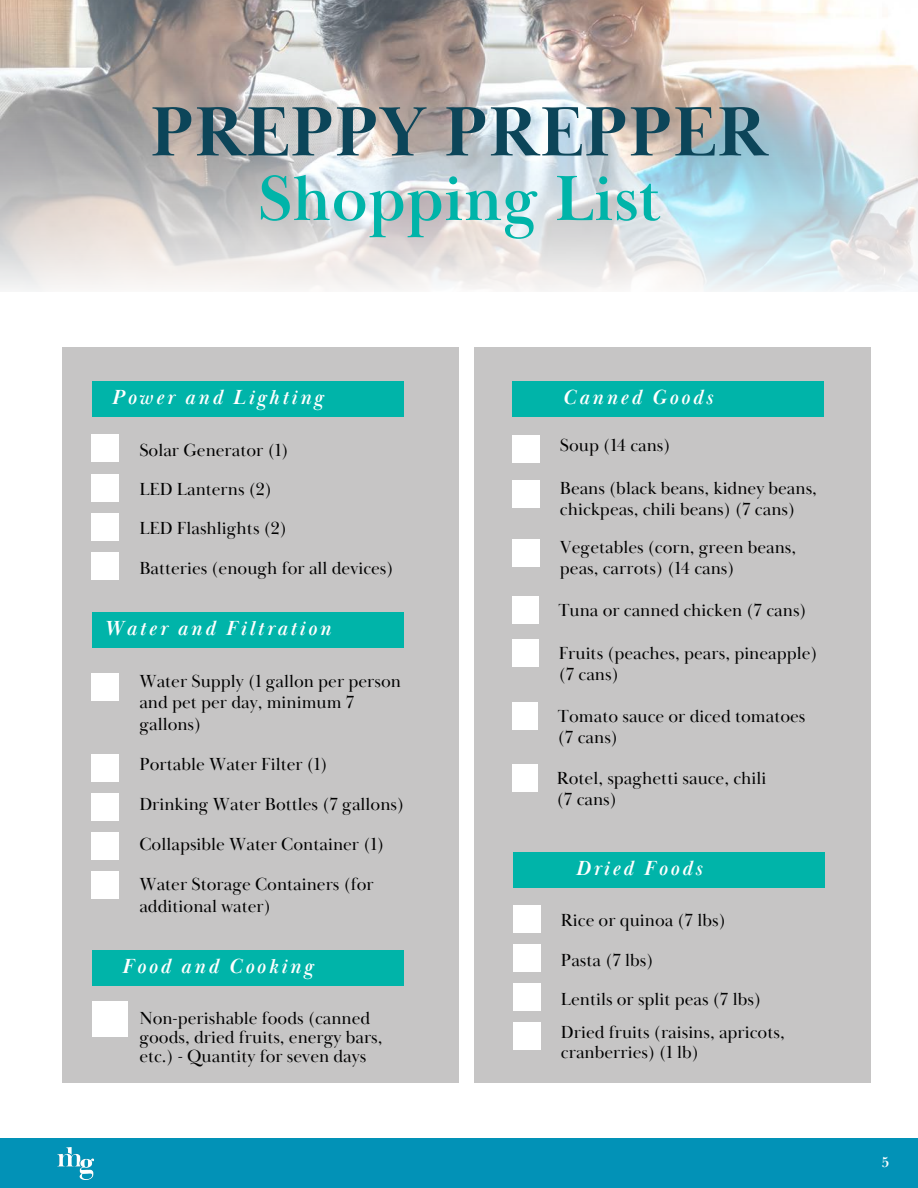
<style>
.page{position:relative;width:918px;height:1188px;background:#fff}
.page>*{position:absolute;margin:0;border:0;box-sizing:border-box;transform-origin:0 0}
.t1{font:700 72px "Baskerville Display PT";color:#0c4559}
.t2{font:700 66px "Baskerville Display PT";color:#00b4a9}
.t3{font:italic 700 21px "Baskerville Display PT";letter-spacing:.13em;color:#fff}
.t4{font:18px/21.3px "Baskerville Display PT";color:#000}
.t5{font:700 15px "Baskerville Display PT";color:#fff}
</style>
<div class="page">
<div style="left:0;top:1139px;width:918px;height:49px;background:#0292b7"></div>
<img style="left:57px;top:1147px;width:37px;height:33px">
<img style="left:0;top:0;width:918px;height:292px">
<div style="left:62px;top:348px;width:397px;height:735px;background:#c6c5c5"></div>
<div style="left:92px;top:1001px;width:35px;height:35px;background:#fff"></div>
<div style="left:92px;top:950px;width:312px;height:36px;background:#00b4a9"></div>
<div style="left:92px;top:435px;width:27px;height:27px;background:#fff"></div>
<div style="left:92px;top:381px;width:312px;height:36px;background:#00b4a9"></div>
<div style="left:92px;top:474px;width:27px;height:27px;background:#fff"></div>
<div style="left:92px;top:513px;width:27px;height:27px;background:#fff"></div>
<div style="left:92px;top:552px;width:27px;height:27px;background:#fff"></div>
<div style="left:92px;top:612px;width:312px;height:36px;background:#00b4a9"></div>
<div style="left:92px;top:674px;width:27px;height:27px;background:#fff"></div>
<div style="left:92px;top:832px;width:27px;height:27px;background:#fff"></div>
<div style="left:92px;top:754px;width:27px;height:27px;background:#fff"></div>
<div style="left:92px;top:793px;width:27px;height:27px;background:#fff"></div>
<div style="left:92px;top:871px;width:27px;height:27px;background:#fff"></div>
<div style="left:474px;top:348px;width:397px;height:735px;background:#c6c5c5"></div>
<div style="left:512px;top:381px;width:312px;height:36px;background:#00b4a9"></div>
<div style="left:512px;top:481px;width:27px;height:27px;background:#fff"></div>
<div style="left:512px;top:435px;width:27px;height:27px;background:#fff"></div>
<div style="left:512px;top:596px;width:27px;height:27px;background:#fff"></div>
<div style="left:512px;top:540px;width:27px;height:27px;background:#fff"></div>
<div style="left:512px;top:640px;width:27px;height:27px;background:#fff"></div>
<div style="left:512px;top:702px;width:26px;height:27px;background:#fff"></div>
<div style="left:512px;top:765px;width:26px;height:27px;background:#fff"></div>
<div style="left:513px;top:905px;width:27px;height:28px;background:#fff"></div>
<div style="left:513px;top:852px;width:312px;height:36px;background:#00b4a9"></div>
<div style="left:513px;top:945px;width:27px;height:27px;background:#fff"></div>
<div style="left:513px;top:984px;width:27px;height:27px;background:#fff"></div>
<div style="left:513px;top:1023px;width:27px;height:27px;background:#fff"></div>
<p class="t1" style="left:150px;top:88px;width:620px">PREPPY PREPPER</p>
<h2 class="t2" style="left:258px;top:158px;width:404px">Shopping List</h2>
<p class="t3" style="left:112px;top:385px;width:213px">Power and Lighting</p>
<p class="t4" style="left:139px;top:440px;width:151px">Solar Generator (1)</p>
<p class="t4" style="left:139px;top:479px;width:134px">LED Lanterns (2)</p>
<p class="t4" style="left:139px;top:519px;width:149px">LED Flashlights (2)</p>
<h3 class="t4" style="left:139px;top:558px;width:256px">Batteries (enough for all devices)</h3>
<p class="t3" style="left:104px;top:615px;width:228px">Water and Filtration</p>
<p class="t4" style="left:139px;top:671px;width:263px">Water Supply (1 gallon per person and pet per day, minimum 7 gallons)</p>
<p class="t4" style="left:139px;top:754px;width:190px">Portable Water Filter (1)</p>
<p class="t4" style="left:139px;top:794px;width:266px">Drinking Water Bottles (7 gallons)</p>
<h3 class="t4" style="left:139px;top:834px;width:246px">Collapsible Water Container (1)</h3>
<p class="t4" style="left:139px;top:874px;width:236px">Water Storage Containers (for additional water)</p>
<p class="t3" style="left:122px;top:953px;width:192px">Food and Cooking</p>
<h3 class="t4" style="left:139px;top:1009px;width:245px;line-height:19.2px">Non-perishable foods (canned goods, dried fruits, energy bars, etc.) - Quantity for seven days</h3>
<p class="t3" style="left:563px;top:385px;width:151px">Canned Goods</p>
<p class="t4" style="left:560px;top:435px;width:112px">Soup (14 cans)</p>
<h3 class="t4" style="left:560px;top:478px;width:259px">Beans (black beans, kidney beans, chickpeas, chili beans) (7 cans)</h3>
<p class="t4" style="left:560px;top:537px;width:238px">Vegetables (corn, green beans, peas, carrots) (14 cans)</p>
<p class="t4" style="left:558px;top:600px;width:250px">Tuna or canned chicken (7 cans)</p>
<p class="t4" style="left:559px;top:643px;width:260px">Fruits (peaches, pears, pineapple) (7 cans)</p>
<p class="t4" style="left:558px;top:706px;width:249px">Tomato sauce or diced tomatoes (7 cans)</p>
<p class="t4" style="left:557px;top:768px;width:211px">Rotel, spaghetti sauce, chili</p>
<p class="t4" style="left:557px;top:790px;width:62px">(7 cans)</p>
<p class="t3" style="left:575px;top:855px;width:128px">Dried Foods</p>
<p class="t4" style="left:561px;top:910px;width:166px">Rice or quinoa (7 lbs)</p>
<h3 class="t4" style="left:561px;top:950px;width:94px">Pasta (7 lbs)</h3>
<p class="t4" style="left:561px;top:989px;width:202px">Lentils or split peas (7 lbs)</p>
<p class="t4" style="left:561px;top:1024px;width:225px;line-height:19.2px">Dried fruits (raisins, apricots, cranberries) (1 lb)</p>
<p class="t5" style="left:882px;top:1153px;width:9px">5</p>
</div>
